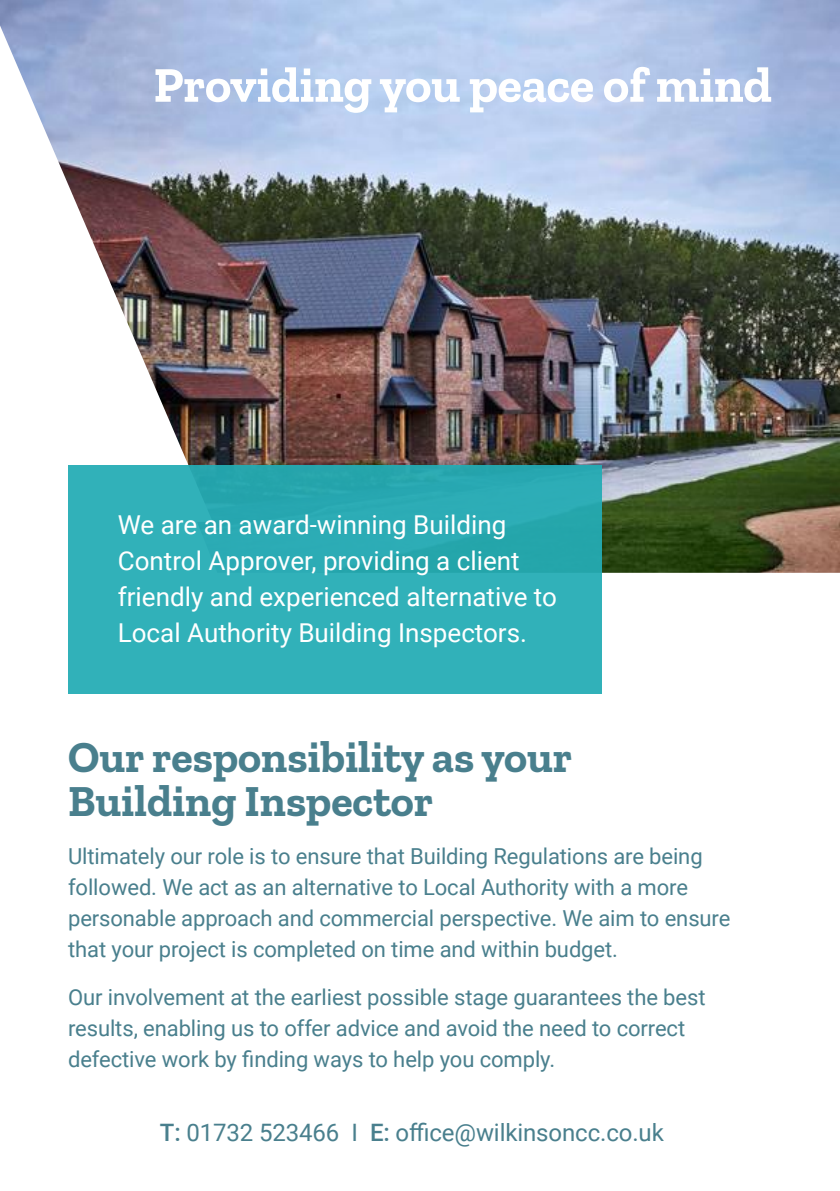
<style>
.page{position:relative;width:840px;height:1191px;background:#fff}
.page>*{position:absolute;margin:0;border:0;box-sizing:border-box;transform-origin:0 0}
.t1{font:700 50px "Zilla Slab";letter-spacing:-.005em;color:#fff}
.t2{font:700 44px/44px "Zilla Slab";color:#497f8d}
.t3{font:26px/36px "Roboto";color:#fff}
.t4{font:24px "Roboto";letter-spacing:-.005em;color:#497f8d}
.t5{font:22px/31px "Roboto";letter-spacing:-.005em;color:#497f8d}
.s1{font-weight:500}
</style>
<div class="page">
<img style="left:0;top:0;width:839px;height:573px">
<svg style="left:0;top:25px;width:212px;height:497px"></svg>
<div style="left:68px;top:465px;width:533px;height:228px;background:linear-gradient(to right,#30b0b9,#2cacb4)"></div>
<h1 class="t1" style="left:153px;top:56px;width:619px">Providing you peace of mind</h1>
<p class="t3" style="left:118px;top:506px;width:440px">We are an award-winning Building Control Approver, providing a client friendly and experienced alternative to Local Authority Building Inspectors.</p>
<h2 class="t2" style="left:68px;top:735px;width:505px">Our responsibility as your<br>Building Inspector</h2>
<p class="t5" style="left:68px;top:840px;width:663px">Ultimately our role is to ensure that Building Regulations are being followed. We act as an alternative to Local Authority with a more personable approach and commercial perspective. We aim to ensure that your project is completed on time and within budget.</p>
<p class="t5" style="left:68px;top:981px;width:638px">Our involvement at the earliest possible stage guarantees the best results, enabling us to offer advice and avoid the need to correct defective work by finding ways to help you comply.</p>
<p class="t4" style="left:160px;top:1115px;width:505px"><span class="s1">T:</span> 01732 523466 I <span class="s1">E:</span> office@wilkinsoncc.co.uk</p>
</div>
